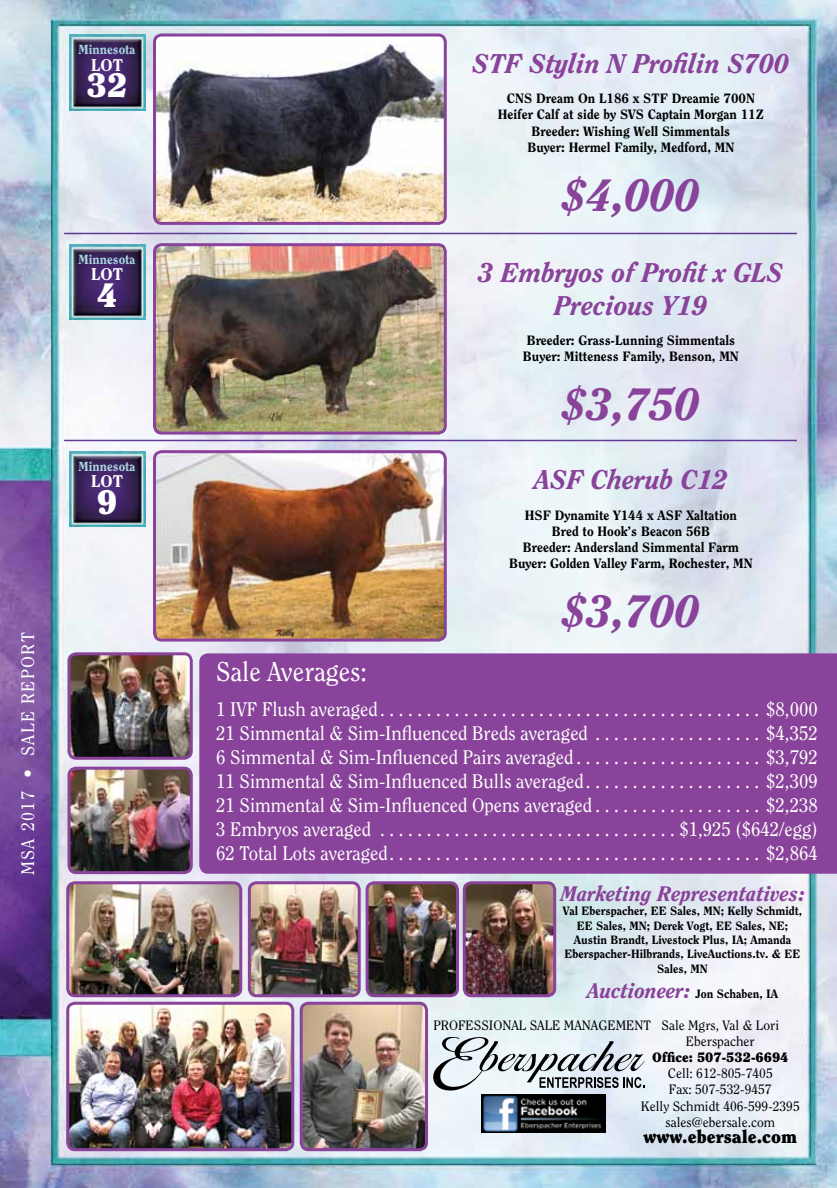
<style>
.page{position:relative;width:837px;height:1188px;background:#fff}
.page>*{position:absolute;margin:0;border:0;box-sizing:border-box;transform-origin:0 0}
.t1{font:italic 800 45px "Clearface";color:#89439a}
.t2{font:900 33.75px "Clearface";color:#fff}
.t3{font:italic 800 27px/32.4px "Clearface";color:#89439a;text-align:center}
.t4{font:27px "Clearface";color:#fff;scale:.96 1}
.t5{font:italic 800 21px "Clearface";color:#89439a}
.t6{font:19.5px/24px "Clearface";color:#fff;text-align:justify;scale:.96 1}
.t7{font:18px "Clearface";letter-spacing:.075em;color:#fff}
.t8{font:900 18px "Clearface";color:#000}
.t9{font:800 16.8px "Clearface";color:#fff}
.t10{font:800 13.5px/16.2px "Clearface";color:#000;text-align:center}
.t11{font:13.5px/16.2px "Clearface";color:#000;text-align:center}
.t12{font:900 13.5px "Clearface";color:#000}
.t13{font:800 13.2px "Clearface";color:#a9d5de}
.t14{font:800 12px/14.4px "Clearface";color:#000;text-align:center}
.s1{font-style:italic;font-size:21px;color:#89439a}
</style>
<div class="page">
<img style="left:0;top:0;width:837px;height:1188px">
<div style="left:199px;top:653px;width:638px;height:221px;background:#89439a"></div>
<svg style="left:433px;top:1037px;width:211px;height:54px;background:#bac2c7"></svg>
<img style="left:482px;top:1095px;width:124px;height:37px">
<img style="left:68px;top:1003px;width:225px;height:147px">
<div style="left:66px;top:1002px;width:228px;height:149px;border:3px solid #89439a;border-radius:7px"></div>
<img style="left:249px;top:883px;width:110px;height:113px">
<div style="left:248px;top:881px;width:113px;height:116px;border:3px solid #89439a;border-radius:7px"></div>
<img style="left:68px;top:883px;width:173px;height:113px">
<div style="left:66px;top:881px;width:176px;height:116px;border:3px solid #89439a;border-radius:7px"></div>
<img style="left:301px;top:1003px;width:126px;height:147px">
<div style="left:300px;top:1002px;width:128px;height:149px;border:3px solid #89439a;border-radius:7px"></div>
<img style="left:157px;top:247px;width:286px;height:184px">
<div style="left:153px;top:243px;width:294px;height:192px;border:3px solid #89439a;border-radius:7px"></div>
<hr style="left:64px;top:233px;width:733px;height:1px;background:#623895">
<img style="left:69px;top:244px;width:76px;height:76px">
<svg style="left:155px;top:35px;width:290px;height:186px"></svg>
<div style="left:153px;top:34px;width:294px;height:191px;border:3px solid #89439a;border-radius:7px"></div>
<img style="left:69px;top:35px;width:76px;height:75px">
<img style="left:157px;top:454px;width:286px;height:184px">
<div style="left:153px;top:450px;width:294px;height:192px;border:3px solid #89439a;border-radius:7px"></div>
<hr style="left:64px;top:440px;width:733px;height:1px;background:#623895">
<img style="left:69px;top:451px;width:76px;height:76px">
<img style="left:367px;top:883px;width:90px;height:113px">
<div style="left:366px;top:881px;width:93px;height:116px;border:3px solid #89439a;border-radius:7px"></div>
<img style="left:69px;top:768px;width:122px;height:105px">
<div style="left:68px;top:767px;width:125px;height:107px;border:3px solid #89439a;border-radius:7px"></div>
<img style="left:69px;top:654px;width:120px;height:104px">
<div style="left:68px;top:652px;width:125px;height:108px;border:3px solid #89439a;border-radius:7px"></div>
<img style="left:464px;top:883px;width:91px;height:113px">
<div style="left:463px;top:881px;width:93px;height:116px;border:3px solid #89439a;border-radius:7px"></div>
<p class="t13" style="left:79px;top:41px;width:58px">Minnesota</p>
<p class="t9" style="left:91px;top:55px;width:33px">LOT</p>
<h2 class="t2" style="left:86px;top:64px;width:43px">32</h2>
<p class="t13" style="left:79px;top:251px;width:58px">Minnesota</p>
<p class="t9" style="left:91px;top:264px;width:33px">LOT</p>
<h2 class="t2" style="left:97px;top:274px;width:22px">4</h2>
<p class="t13" style="left:79px;top:458px;width:58px">Minnesota</p>
<p class="t9" style="left:91px;top:471px;width:33px">LOT</p>
<h2 class="t2" style="left:97px;top:481px;width:22px">9</h2>
<p class="t7" style="left:17px;top:875px;width:245px;rotate:-90deg">MSA 2017 • SALE REPORT</p>
<h3 class="t3" style="left:473px;top:46px;width:318px">STF Stylin N Profilin S700</h3>
<p class="t10" style="left:498px;top:90px;width:268px">CNS Dream On L186 x STF Dreamie 700N Heifer Calf at side by SVS Captain Morgan 11Z Breeder: Wishing Well Simmentals<br>Buyer: Hermel Family, Medford, MN</p>
<h1 class="t1" style="left:562px;top:168px;width:139px">$4,000</h1>
<h3 class="t3" style="left:479px;top:256px;width:306px">3 Embryos of Profit x GLS<br>Precious Y19</h3>
<p class="t10" style="left:523px;top:332px;width:217px;text-align:left">Breeder: Grass-Lunning Simmentals<br>Buyer: Mitteness Family, Benson, MN</p>
<h1 class="t1" style="left:562px;top:377px;width:139px">$3,750</h1>
<h3 class="t3" style="left:534px;top:463px;width:195px">ASF Cherub C12</h3>
<p class="t10" style="left:509px;top:507px;width:245px">HSF Dynamite Y144 x ASF Xaltation<br>Bred to Hook’s Beacon 56B<br>Breeder: Andersland Simmental Farm Buyer: Golden Valley Farm, Rochester, MN</p>
<h1 class="t1" style="left:562px;top:584px;width:139px">$3,700</h1>
<h3 class="t4" style="left:216px;top:656px;width:158px">Sale Averages:</h3>
<p class="t6" style="left:216px;top:697px;width:628px">1 IVF Flush averaged . . . . . . . . . . . . . . . . . . . . . . . . . . . . . . . . . . . . . . . . . $8,000<br>21 Simmental &amp; Sim-Influenced Breds averaged . . . . . . . . . . . . . . . . . . $4,352<br>6 Simmental &amp; Sim-Influenced Pairs averaged . . . . . . . . . . . . . . . . . . . . $3,792<br>11 Simmental &amp; Sim-Influenced Bulls averaged . . . . . . . . . . . . . . . . . . . $2,309<br>21 Simmental &amp; Sim-Influenced Opens averaged . . . . . . . . . . . . . . . . . . $2,238<br>3 Embryos averaged . . . . . . . . . . . . . . . . . . . . . . . . . . . . . . . . $1,925 ($642/egg)<br>62 Total Lots averaged . . . . . . . . . . . . . . . . . . . . . . . . . . . . . . . . . . . . . . . . $2,864</p>
<p class="t5" style="left:561px;top:881px;width:245px">Marketing Representatives:</p>
<p class="t14" style="left:563px;top:904px;width:241px">Val Eberspacher, EE Sales, MN; Kelly Schmidt, EE Sales, MN; Derek Vogt, EE Sales, NE; Austin Brandt, Livestock Plus, IA; Amanda Eberspacher-Hilbrands, LiveAuctions.tv. &amp; EE Sales, MN</p>
<p class="t14" style="left:587px;top:986px;width:193px"><span class="s1">Auctioneer:</span> Jon Schaben, IA</p>
<p class="t11" style="left:662px;top:1017px;width:119px">Sale Mgrs, Val &amp; Lori<br>Eberspacher</p>
<p class="t12" style="left:652px;top:1049px;width:138px">Office: 507-532-6694</p>
<p class="t11" style="left:641px;top:1065px;width:160px">Cell: 612-805-7405<br>Fax: 507-532-9457<br>Kelly Schmidt 406-599-2395 sales@ebersale.com</p>
<p class="t8" style="left:643px;top:1126px;width:155px">www.ebersale.com</p>
<p class="t11" style="left:433px;top:1017px;width:41px">Professio</p>
<p class="t11" style="left:502px;top:1017px;width:44px">nal Sale</p>
<p class="t11" style="left:564px;top:1017px;width:54px">Manageme</p>
<p class="t11" style="left:634px;top:1017px;width:15px">nt</p>
</div>
